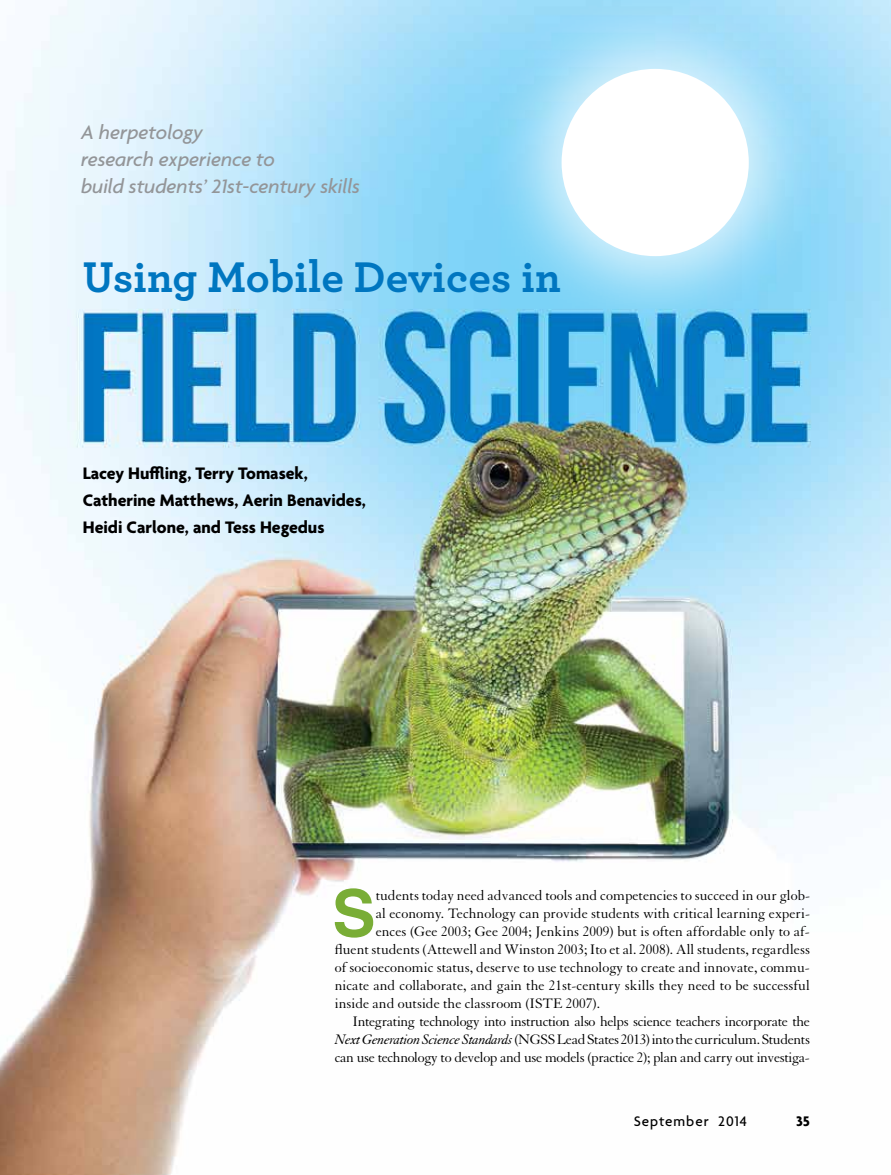
<style>
.page{position:relative;width:891px;height:1175px;background:#fff}
.page>*{position:absolute;margin:0;border:0;box-sizing:border-box;transform-origin:0 0}
.t1{font:700 65.1px "Helvetica LT Std";color:#79ad36}
.t2{font:700 45px "Archer";color:#0076c0}
.t3{font:italic 500 21px/27px "Agenda";color:#939598}
.t4{font:700 18px/27px "Agenda";color:#000}
.t5{font:15px "Granjon LT Std";color:#000}
.t6{font:15px "Granjon LT Std";letter-spacing:-.025em;color:#000}
.t7{font:500 15px "Agenda";letter-spacing:.065em;color:#000}
.t8{font:700 15px "Agenda";color:#000}
.s1{font-style:italic}
</style>
<div class="page">
<img style="left:0;top:0;width:891px;height:1174px">
<div style="left:478px;top:0;width:354px;height:340px;background:#fff;opacity:.75"></div>
<div style="left:562px;top:69px;width:187px;height:187px;background:#fff;border-radius:50%"></div>
<h3 class="t3" style="left:81px;top:119px;width:281px">A herpetology<br>research experience to<br>build students’ 21st-century skills</h3>
<h2 class="t2" style="left:83px;top:242px;width:480px">Using Mobile Devices in</h2>
<p class="t4" style="left:83px;top:460px;width:285px">Lacey Huffling, Terry Tomasek,<br>Catherine Matthews, Aerin Benavides,<br>Heidi Carlone, and Tess Hegedus</p>
<h1 class="t1" style="left:332px;top:873px;width:45px">S</h1>
<p class="t5" style="left:376px;top:887px;width:436px">tudents today need advanced tools and competencies to succeed in our glob-</p>
<p class="t5" style="left:376px;top:905px;width:436px">al economy. Technology can provide students with critical learning experi-</p>
<p class="t5" style="left:376px;top:923px;width:436px">ences (Gee 2003; Gee 2004; Jenkins 2009) but is often affordable only to af-</p>
<p class="t5" style="left:335px;top:941px;width:477px">fluent students (Attewell and Winston 2003; Ito et al. 2008). All students, regardless</p>
<p class="t5" style="left:335px;top:959px;width:477px">of socioeconomic status, deserve to use technology to create and innovate, commu-</p>
<p class="t5" style="left:335px;top:977px;width:477px">nicate and collaborate, and gain the 21st-century skills they need to be successful</p>
<p class="t5" style="left:335px;top:995px;width:267px">inside and outside the classroom (ISTE 2007).</p>
<p class="t6" style="left:353px;top:1013px;width:459px">Integrating technology into instruction also helps science teachers incorporate the</p>
<p class="t6" style="left:335px;top:1031px;width:477px"><span class="s1">Next Generation Science Standards</span> (NGSS Lead States 2013)into the curriculum. Students</p>
<p class="t6" style="left:335px;top:1049px;width:477px">can use technology to develop and use models (practice 2); plan and carry out investiga-</p>
<p class="t7" style="left:634px;top:1113px;width:115px">September 2014</p>
<p class="t8" style="left:796px;top:1113px;width:15px">35</p>
</div>
